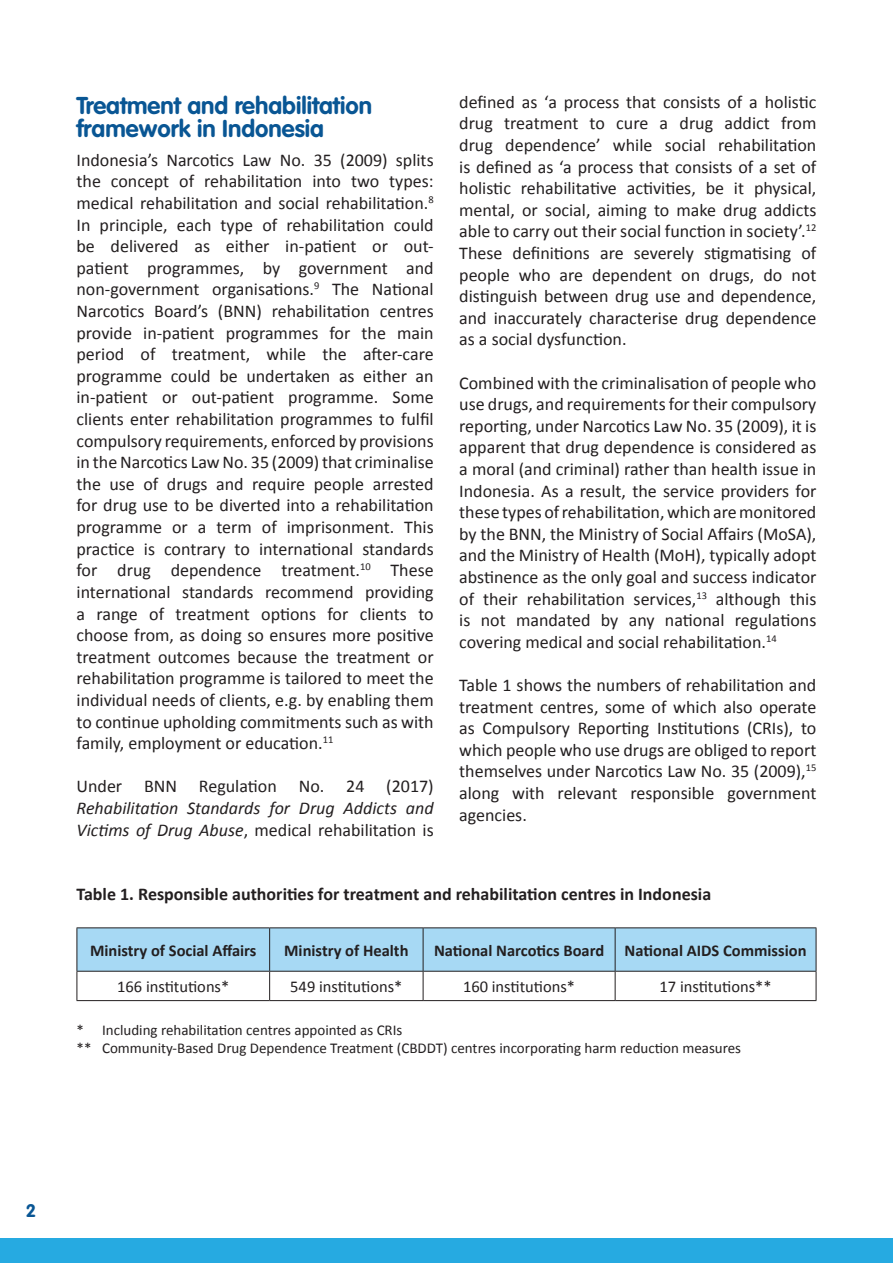
<style>
.page{position:relative;width:893px;height:1263px;background:#fff}
.page>*{position:absolute;margin:0;border:0;box-sizing:border-box;transform-origin:0 0}
.t1{font:700 24px/22.5px "VAG Rounded LT Pro";color:#095694}
.t2{font:18px/21.6px "Calibri";color:#231f20;text-align:justify}
.t3{font:italic 18px/21.6px "Calibri";color:#231f20}
.t4{font:700 18px "Calibri";color:#231f20}
.t5{font:700 18px "VAG Rounded LT Pro";color:#095694}
.t6{font:700 16.5px "Calibri";color:#231f20}
.t7{font:16.5px "Calibri";color:#231f20}
.t8{font:15px/18px "Calibri";color:#231f20}
.s1{font-style:normal}
</style>
<div class="page">
<div style="left:0;top:1238px;width:893px;height:25px;background:#26aae1"></div>
<hr style="left:77px;top:927px;width:193px;height:1px;background:#231f20">
<hr style="left:270px;top:927px;width:153px;height:1px;background:#231f20">
<hr style="left:423px;top:927px;width:192px;height:1px;background:#231f20">
<hr style="left:615px;top:927px;width:201px;height:1px;background:#231f20">
<hr style="left:77px;top:1000px;width:193px;height:1px;background:#231f20">
<hr style="left:270px;top:1000px;width:153px;height:1px;background:#231f20">
<svg style="left:77px;top:928px;width:740px;height:72px"></svg>
<hr style="left:423px;top:1000px;width:192px;height:1px;background:#231f20">
<hr style="left:615px;top:1000px;width:201px;height:1px;background:#231f20">
<h1 class="t1" style="left:77px;top:95px;width:297px">Treatment and rehabilitation framework in Indonesia</h1>
<p class="t2" style="left:77px;top:149px;width:359px">Indonesia’s Narcotics Law No. 35 (2009) splits the concept of rehabilitation into two types: medical rehabilitation and social rehabilitation.<sup>8<br></sup>In principle, each type of rehabilitation could be delivered as either in-patient or out&shy;patient programmes, by government and non-government organisations.<sup>9</sup> The National Narcotics Board’s (BNN) rehabilitation centres provide in-patient programmes for the main period of treatment, while the after-care programme could be undertaken as either an in-patient or out-patient programme. Some clients enter rehabilitation programmes to fulfil compulsory requirements, enforced by provisions in the Narcotics Law No. 35 (2009) that criminalise the use of drugs and require people arrested for drug use to be diverted into a rehabilitation programme or a term of imprisonment. This practice is contrary to international standards for drug dependence treatment.<sup>10</sup> These international standards recommend providing a range of treatment options for clients to choose from, as doing so ensures more positive treatment outcomes because the treatment or rehabilitation programme is tailored to meet the individual needs of clients, e.g. by enabling them to continue upholding commitments such as with family, employment or education.<sup>11</sup></p>
<p class="t2" style="left:77px;top:776px;width:359px">Under BNN Regulation No. 24 (2017)</p>
<p class="t3" style="left:77px;top:796px;width:359px">Rehabilitation Standards for Drug Addicts and<br>Victims of Drug Abuse<span class="s1">, medical rehabilitation is</span></p>
<p class="t2" style="left:459px;top:91px;width:359px">defined as ‘a process that consists of a holistic drug treatment to cure a drug addict from drug dependence’ while social rehabilitation is defined as ‘a process that consists of a set of holistic rehabilitative activities, be it physical, mental, or social, aiming to make drug addicts able to carry out their social function in society’.<sup>12<br></sup>These definitions are severely stigmatising of people who are dependent on drugs, do not distinguish between drug use and dependence, and inaccurately characterise drug dependence as a social dysfunction.</p>
<p class="t2" style="left:459px;top:372px;width:359px">Combined with the criminalisation of people who use drugs, and requirements for their compulsory reporting, under Narcotics Law No. 35 (2009), it is apparent that drug dependence is considered as a moral (and criminal) rather than health issue in Indonesia. As a result, the service providers for these types of rehabilitation, which are monitored by the BNN, the Ministry of Social Affairs (MoSA), and the Ministry of Health (MoH), typically adopt abstinence as the only goal and success indicator of their rehabilitation services,<sup>13</sup> although this is not mandated by any national regulations covering medical and social rehabilitation.<sup>14</sup></p>
<p class="t2" style="left:459px;top:674px;width:359px">Table 1 shows the numbers of rehabilitation and treatment centres, some of which also operate as Compulsory Reporting Institutions (CRIs), to which people who use drugs are obliged to report themselves under Narcotics Law No. 35 (2009),<sup>15 </sup>along with relevant responsible government agencies.</p>
<p class="t4" style="left:77px;top:882px;width:636px">Table 1. Responsible authorities for treatment and rehabilitation centres in Indonesia</p>
<p class="t6" style="left:90px;top:940px;width:168px">Ministry of Social Affairs</p>
<p class="t6" style="left:284px;top:940px;width:126px">Ministry of Health</p>
<p class="t6" style="left:434px;top:940px;width:374px">National Narcotics Board National AIDS Commission</p>
<p class="t7" style="left:117px;top:976px;width:114px">166 institutions*</p>
<p class="t7" style="left:290px;top:976px;width:114px">549 institutions*</p>
<p class="t7" style="left:463px;top:976px;width:114px">160 institutions*</p>
<p class="t7" style="left:660px;top:976px;width:113px">17 institutions**</p>
<p class="t8" style="left:77px;top:1021px;width:666px">* Including rehabilitation centres appointed as CRIs<br>** Community-Based Drug Dependence Treatment (CBDDT) centres incorporating harm reduction measures</p>
<p class="t5" style="left:26px;top:1199px;width:12px">2</p>
</div>
